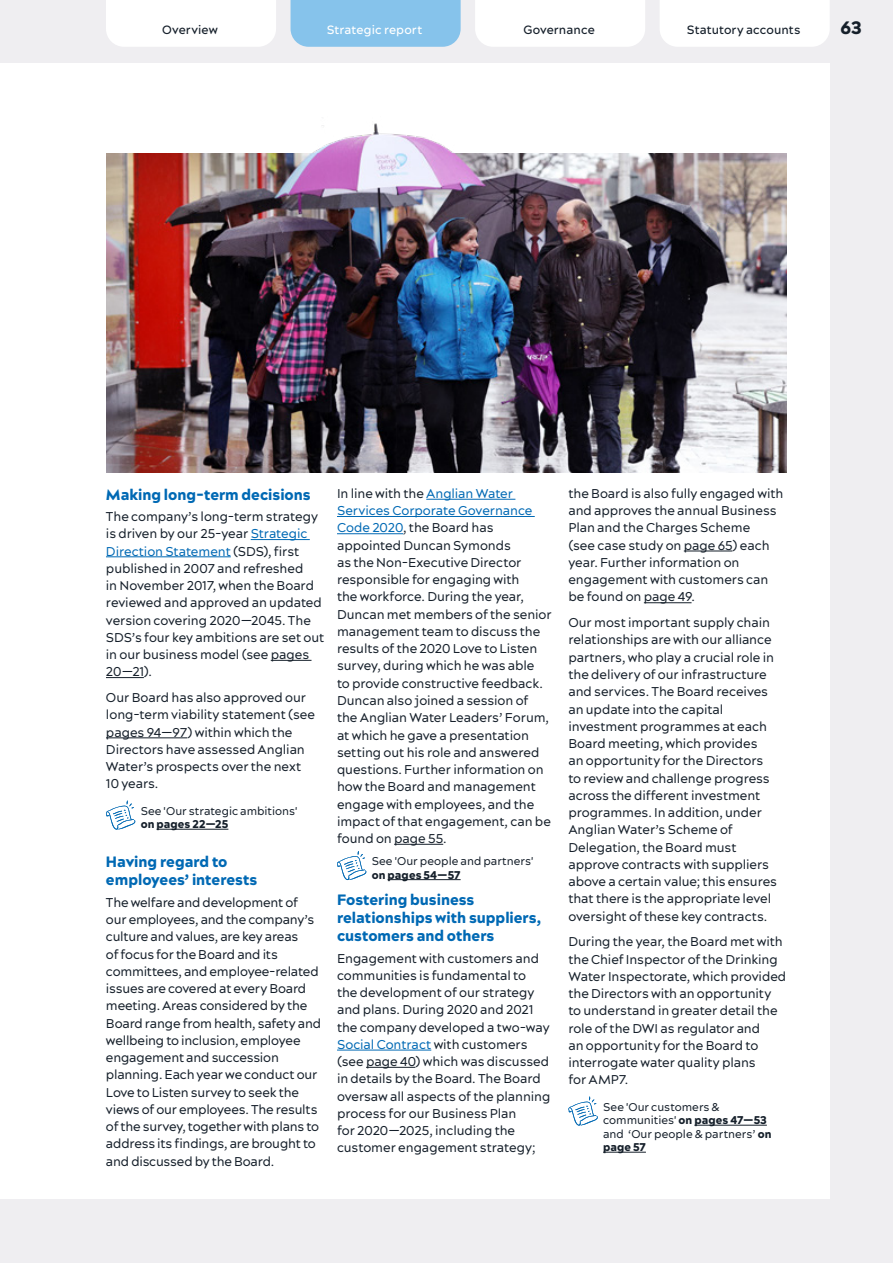
<style>
.page{position:relative;width:893px;height:1263px;background:#efeef1}
.page>*{position:absolute;margin:0;border:0;box-sizing:border-box;transform-origin:0 0}
.t1{font:900 18px "Acherus Grotesque";color:#151f2a}
.t2{font:900 15px/18px "Acherus Grotesque";color:#0069b4}
.t3{font:12.75px/17.2px "Acherus Grotesque";letter-spacing:-.01em;color:#151f2a}
.t4{font:500 12px "Acherus Grotesque";letter-spacing:.005em;color:#151f2a}
.t5{font:500 12px "Acherus Grotesque";letter-spacing:.005em;color:#fff}
.t6{font:11.25px/13.5px "Acherus Grotesque";color:#151f2a}
.t7{font:900 11.25px "Acherus Grotesque";letter-spacing:.01em;color:#151f2a}
.s1{color:#0069b4}
.s2{font-weight:900}
</style>
<div class="page">
<div style="left:0;top:64px;width:829px;height:1135px;background:#fff"></div>
<hr style="left:251px;top:539px;width:59px;height:1px;background:#0069b4">
<hr style="left:106px;top:556px;width:125px;height:1px;background:#0069b4">
<hr style="left:271px;top:660px;width:40px;height:1px;background:#151f2a">
<hr style="left:106px;top:677px;width:38px;height:1px;background:#151f2a">
<hr style="left:106px;top:737px;width:81px;height:1px;background:#151f2a">
<hr style="left:157px;top:829px;width:71px;height:1px;background:#151f2a">
<svg style="left:106px;top:800px;width:30px;height:30px"></svg>
<hr style="left:426px;top:499px;width:89px;height:1px;background:#0069b4">
<hr style="left:337px;top:516px;width:198px;height:1px;background:#0069b4">
<hr style="left:337px;top:533px;width:66px;height:1px;background:#0069b4">
<hr style="left:394px;top:844px;width:49px;height:1px;background:#151f2a">
<hr style="left:388px;top:879px;width:73px;height:1px;background:#151f2a">
<hr style="left:337px;top:1050px;width:94px;height:1px;background:#0069b4">
<hr style="left:366px;top:1067px;width:49px;height:1px;background:#151f2a">
<svg style="left:337px;top:851px;width:30px;height:30px"></svg>
<hr style="left:684px;top:551px;width:48px;height:1px;background:#151f2a">
<hr style="left:644px;top:602px;width:47px;height:1px;background:#151f2a">
<hr style="left:694px;top:1125px;width:73px;height:1px;background:#151f2a">
<hr style="left:603px;top:1152px;width:43px;height:1px;background:#151f2a">
<svg style="left:568px;top:1096px;width:30px;height:30px"></svg>
<img style="left:106px;top:123px;width:681px;height:349px">
<div style="left:660px;top:0;width:170px;height:47px;background:#fff"></div>
<div style="left:475px;top:0;width:170px;height:47px;background:#fff"></div>
<div style="left:291px;top:0;width:170px;height:47px;background:#86c3eb"></div>
<div style="left:106px;top:0;width:170px;height:47px;background:#fff"></div>
<p class="t4" style="left:162px;top:22px;width:57px">Overview</p>
<p class="t5" style="left:327px;top:22px;width:97px">Strategic report</p>
<p class="t4" style="left:523px;top:22px;width:73px">Governance</p>
<p class="t4" style="left:687px;top:22px;width:115px">Statutory accounts</p>
<h1 class="t1" style="left:840px;top:16px;width:23px">63</h1>
<p class="t2" style="left:106px;top:485px;width:206px">Making long-term decisions</p>
<p class="t3" style="left:106px;top:508px;width:220px">The company’s long-term strategy is driven by our 25-year <span class="s1">Strategic<br>Direction Statement</span> (SDS), first published in 2007 and refreshed<br>in November 2017, when the Board reviewed and approved an updated version covering 2020—2045. The<br>SDS’s four key ambitions are set out in our business model (see pages<br>20—21).</p>
<p class="t3" style="left:106px;top:689px;width:211px">Our Board has also approved our long-term viability statement (see pages 94—97) within which the<br>Directors have assessed Anglian<br>Water’s prospects over the next<br>10 years.</p>
<p class="t6" style="left:141px;top:803px;width:158px">See 'Our strategic ambitions'</p>
<p class="t7" style="left:141px;top:817px;width:89px">on pages 22—25</p>
<p class="t2" style="left:106px;top:853px;width:153px">Having regard to employees’ interests</p>
<p class="t3" style="left:106px;top:893px;width:217px">The welfare and development of our employees, and the company’s culture and values, are key areas<br>of focus for the Board and its committees, and employee-related issues are covered at every Board meeting. Areas considered by the<br>Board range from health, safety and wellbeing to inclusion, employee engagement and succession planning. Each year we conduct our<br>Love to Listen survey to seek the views of our employees. The results of the survey, together with plans to address its findings, are brought to and discussed by the Board.</p>
<p class="t3" style="left:337px;top:484px;width:216px">In line with the <span class="s1">Anglian Water<br>Services Corporate Governance<br>Code 2020</span>, the Board has appointed Duncan Symonds<br>as the Non-Executive Director responsible for engaging with<br>the workforce. During the year,<br>Duncan met members of the senior management team to discuss the results of the 2020 Love to Listen survey, during which he was able<br>to provide constructive feedback.<br>Duncan also joined a session of the Anglian Water Leaders’ Forum, at which he gave a presentation setting out his role and answered questions. Further information on how the Board and management engage with employees, and the impact of that engagement, can be found on page 55.</p>
<p class="t6" style="left:372px;top:854px;width:163px">See 'Our people and partners'</p>
<p class="t7" style="left:372px;top:867px;width:90px">on pages 54—57</p>
<p class="t2" style="left:337px;top:890px;width:206px">Fostering business relationships with suppliers, customers and others</p>
<p class="t3" style="left:337px;top:949px;width:215px">Engagement with customers and communities is fundamental to<br>the development of our strategy and plans. During 2020 and 2021 the company developed a two-way<br><span class="s1">Social Contract</span> with customers (see page 40) which was discussed in details by the Board. The Board oversaw all aspects of the planning process for our Business Plan<br>for 2020—2025, including the customer engagement strategy;</p>
<p class="t3" style="left:568px;top:484px;width:217px">the Board is also fully engaged with and approves the annual Business<br>Plan and the Charges Scheme<br>(see case study on page 65) each year. Further information on engagement with customers can be found on page 49.</p>
<p class="t3" style="left:568px;top:614px;width:210px">Our most important supply chain relationships are with our alliance partners, who play a crucial role in the delivery of our infrastructure and services. The Board receives an update into the capital investment programmes at each<br>Board meeting, which provides<br>an opportunity for the Directors to review and challenge progress across the different investment programmes. In addition, under<br>Anglian Water’s Scheme of<br>Delegation, the Board must approve contracts with suppliers above a certain value; this ensures that there is the appropriate level oversight of these key contracts.</p>
<p class="t3" style="left:568px;top:933px;width:219px">During the year, the Board met with the Chief Inspector of the Drinking<br>Water Inspectorate, which provided the Directors with an opportunity to understand in greater detail the role of the DWI as regulator and<br>an opportunity for the Board to interrogate water quality plans<br>for AMP7.</p>
<p class="t6" style="left:603px;top:1099px;width:170px">See 'Our customers &amp; communities' <span class="s2">on pages 47—53 </span>and ‘Our people &amp; partners’ <span class="s2">on page 57</span></p>
</div>
